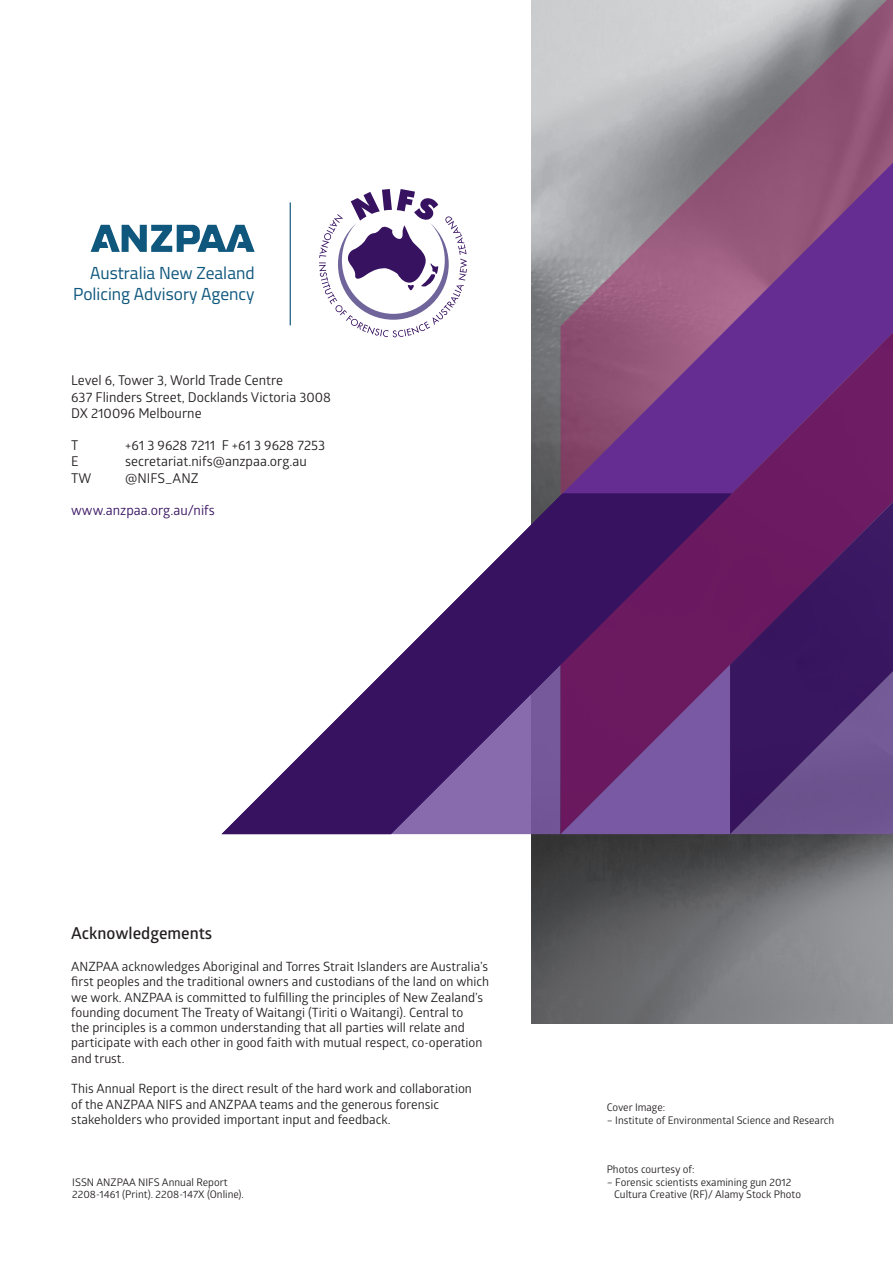
<style>
.page{position:relative;width:893px;height:1263px;background:#fff}
.page>*{position:absolute;margin:0;border:0;box-sizing:border-box;transform-origin:0 0}
.t1{font:17.4px/20.9px "Titillium";color:#0f577d;text-align:right}
.t2{font:600 16.5px "Glober";color:#231f20}
.t3{font:13.5px/16.2px "Glober";color:#231f20}
.t4{font:13.5px "Glober";color:#371260}
.t5{font:12.75px/15.3px "Glober";color:#231f20}
.t6{font:10.5px/12.6px "Glober";color:#231f20}
</style>
<div class="page">
<img style="left:531px;top:0;width:362px;height:1024px">
<svg style="left:561px;top:0;width:332px;height:163px;background:#a898a4"></svg>
<svg style="left:561px;top:163px;width:332px;height:163px;background:#8c5f8b"></svg>
<svg style="left:561px;top:326px;width:332px;height:169px;background:#71327e"></svg>
<svg style="left:732px;top:495px;width:161px;height:170px;background:#531860"></svg>
<svg style="left:732px;top:665px;width:161px;height:169px;background:#523477"></svg>
<svg style="left:222px;top:493px;width:510px;height:341px"></svg>
<svg style="left:91px;top:225px;width:164px;height:27px"></svg>
<svg style="left:319px;top:189px;width:148px;height:148px"></svg>
<hr style="left:290px;top:202px;width:1px;height:123px;background:#0f577d">
<h1 class="t1" style="left:73px;top:262px;width:183px">Australia New Zealand<br>Policing Advisory Agency</h1>
<p class="t3" style="left:71px;top:372px;width:261px">Level 6, Tower 3, World Trade Centre<br>637 Flinders Street, Docklands Victoria 3008<br>DX 210096 Melbourne</p>
<p class="t3" style="left:71px;top:437px;width:9px">T</p>
<p class="t3" style="left:125px;top:437px;width:201px">+61 3 9628 7211 F +61 3 9628 7253</p>
<p class="t3" style="left:71px;top:453px;width:9px">E</p>
<p class="t3" style="left:125px;top:453px;width:183px">secretariat.nifs@anzpaa.org.au</p>
<p class="t3" style="left:71px;top:469px;width:22px">TW</p>
<p class="t3" style="left:125px;top:469px;width:75px">@NIFS_ANZ</p>
<p class="t4" style="left:71px;top:501px;width:145px">www.anzpaa.org.au/nifs</p>
<p class="t2" style="left:71px;top:922px;width:143px">Acknowledgements</p>
<p class="t5" style="left:71px;top:958px;width:419px">ANZPAA acknowledges Aboriginal and Torres Strait Islanders are Australia’s first peoples and the traditional owners and custodians of the land on which we work. ANZPAA is committed to fulfilling the principles of New Zealand’s founding document The Treaty of Waitangi (Tiriti o Waitangi). Central to<br>the principles is a common understanding that all parties will relate and participate with each other in good faith with mutual respect, co-operation and trust.</p>
<p class="t5" style="left:71px;top:1080px;width:402px">This Annual Report is the direct result of the hard work and collaboration of the ANZPAA NIFS and ANZPAA teams and the generous forensic stakeholders who provided important input and feedback.</p>
<p class="t6" style="left:72px;top:1175px;width:173px">ISSN ANZPAA NIFS Annual Report<br>2208-1461 (Print). 2208-147X (Online).</p>
<p class="t6" style="left:607px;top:1101px;width:60px">Cover Image:</p>
<p class="t6" style="left:607px;top:1113px;width:229px">– Institute of Environmental Science and Research</p>
<p class="t6" style="left:607px;top:1163px;width:89px">Photos courtesy of:</p>
<p class="t6" style="left:614px;top:1175px;width:188px;text-indent:-7px">– Forensic scientists examining gun 2012<br>Cultura Creative (RF)/ Alamy Stock Photo</p>
</div>
